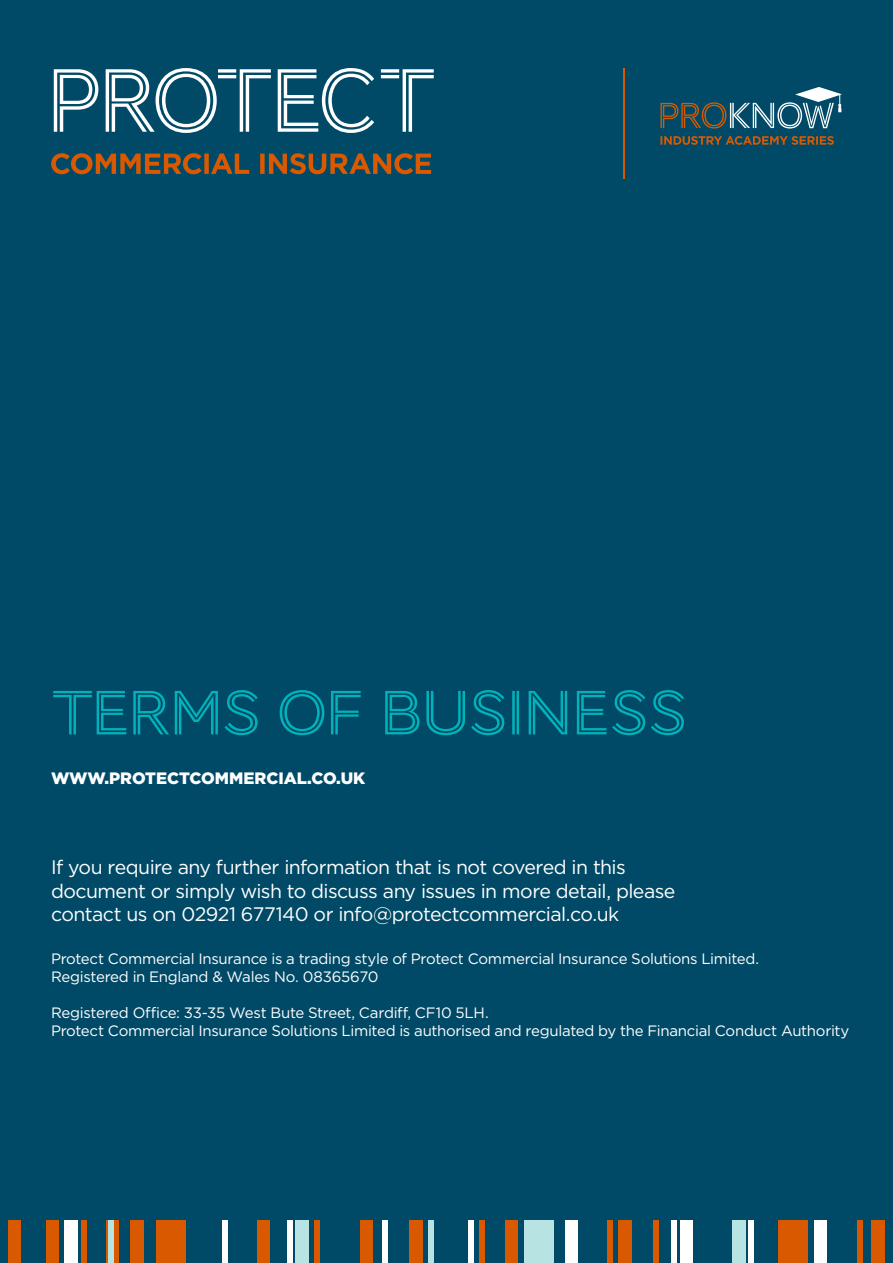
<style>
.page{position:relative;width:893px;height:1263px;background:#004a67}
.page>*{position:absolute;margin:0;border:0;box-sizing:border-box;transform-origin:0 0}
.t1{font:64.5px "AW Conqueror Std Inline";letter-spacing:-.08em;color:#00b2b9;scale:1.05 1}
.t2{font:19.5px/23.4px "Gotham";letter-spacing:-.03em;color:#fff}
.t3{font:900 16.5px "Gotham";color:#fff}
.t4{font:15px/18px "Gotham";letter-spacing:-.02em;color:#fff}
</style>
<div class="page">
<svg style="left:51px;top:153px;width:380px;height:21px"></svg>
<svg style="left:54px;top:68px;width:380px;height:65px"></svg>
<svg style="left:660px;top:136px;width:174px;height:9px"></svg>
<svg style="left:660px;top:87px;width:182px;height:42px"></svg>
<hr style="left:623px;top:68px;width:2px;height:110px;background:#d85900">
<div style="left:156px;top:1220px;width:30px;height:43px;background:#d85900"></div>
<div style="left:524px;top:1220px;width:30px;height:43px;background:#b7e3e3"></div>
<div style="left:778px;top:1220px;width:29px;height:43px;background:#d85900"></div>
<div style="left:46px;top:1220px;width:13px;height:43px;background:#d85900"></div>
<div style="left:8px;top:1220px;width:12px;height:43px;background:#d85900"></div>
<div style="left:107px;top:1220px;width:12px;height:43px;background:#d85900"></div>
<div style="left:257px;top:1220px;width:12px;height:43px;background:#d85900"></div>
<div style="left:361px;top:1220px;width:12px;height:43px;background:#d85900"></div>
<div style="left:506px;top:1220px;width:12px;height:43px;background:#d85900"></div>
<div style="left:566px;top:1220px;width:12px;height:43px;background:#fff"></div>
<div style="left:680px;top:1220px;width:12px;height:43px;background:#fff"></div>
<div style="left:814px;top:1220px;width:12px;height:43px;background:#fff"></div>
<div style="left:871px;top:1220px;width:14px;height:43px;background:#d85900"></div>
<div style="left:732px;top:1220px;width:13px;height:43px;background:#b7e3e3"></div>
<div style="left:618px;top:1220px;width:13px;height:43px;background:#d85900"></div>
<div style="left:468px;top:1220px;width:5px;height:43px;background:#fff"></div>
<div style="left:858px;top:1220px;width:5px;height:43px;background:#d85900"></div>
<div style="left:748px;top:1220px;width:5px;height:43px;background:#fff"></div>
<div style="left:671px;top:1220px;width:6px;height:43px;background:#fff"></div>
<div style="left:653px;top:1220px;width:6px;height:43px;background:#d85900"></div>
<div style="left:607px;top:1220px;width:5px;height:43px;background:#d85900"></div>
<div style="left:64px;top:1220px;width:14px;height:43px;background:#fff"></div>
<div style="left:130px;top:1220px;width:14px;height:43px;background:#d85900"></div>
<div style="left:295px;top:1220px;width:14px;height:43px;background:#b7e3e3"></div>
<div style="left:409px;top:1220px;width:14px;height:43px;background:#d85900"></div>
<div style="left:81px;top:1220px;width:6px;height:43px;background:#d85900"></div>
<div style="left:108px;top:1220px;width:6px;height:43px;background:#b7e3e3"></div>
<div style="left:222px;top:1220px;width:6px;height:43px;background:#fff"></div>
<div style="left:287px;top:1220px;width:6px;height:43px;background:#fff"></div>
<div style="left:479px;top:1220px;width:6px;height:43px;background:#d85900"></div>
<div style="left:314px;top:1220px;width:6px;height:43px;background:#d85900"></div>
<div style="left:382px;top:1220px;width:5px;height:43px;background:#fff"></div>
<div style="left:428px;top:1220px;width:6px;height:43px;background:#b7e3e3"></div>
<h1 class="t1" style="left:51px;top:677px;width:610px">TERMS OF BUSINESS</h1>
<p class="t3" style="left:51px;top:768px;width:316px">WWW.PROTECTCOMMERCIAL.CO.UK</p>
<h2 class="t2" style="left:51px;top:855px;width:626px">If you require any further information that is not covered in this document or simply wish to discuss any issues in more detail, please contact us on 02921 677140 or info@protectcommercial.co.uk</h2>
<p class="t4" style="left:51px;top:950px;width:709px">Protect Commercial Insurance is a trading style of Protect Commercial Insurance Solutions Limited.<br>Registered in England &amp; Wales No. 08365670</p>
<p class="t4" style="left:51px;top:1004px;width:800px">Registered Office: 33-35 West Bute Street, Cardiff, CF10 5LH.<br>Protect Commercial Insurance Solutions Limited is authorised and regulated by the Financial Conduct Authority</p>
</div>
